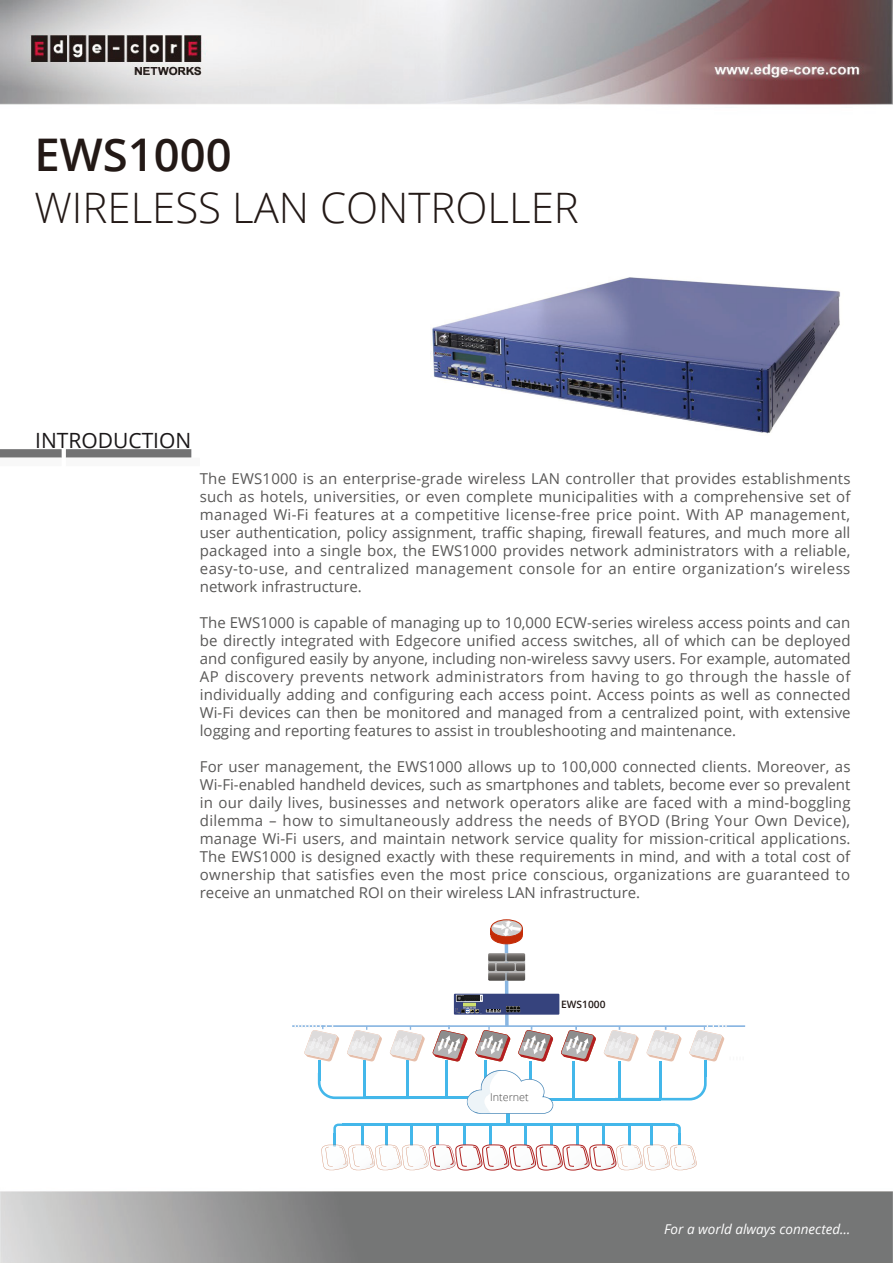
<style>
.page{position:relative;width:893px;height:1263px;background:#fff}
.page>*{position:absolute;margin:0;border:0;box-sizing:border-box;transform-origin:0 0}
.t1{font:600 45px "Open Sans";color:#231916}
.t2{font:300 42px "Open Sans";color:#231916}
.t3{font:21px "Open Sans";color:#1b1819}
.t4{font:15px/18px "Open Sans";color:#595857;text-align:justify}
.t5{font:italic 13.5px "Open Sans";color:#fff}
.t6{font:300 10.8px "Open Sans";color:#4a4949}
.t7{font:600 10.2px "Open Sans";color:#231916}
</style>
<div class="page">
<img style="left:0;top:0;width:893px;height:1263px">
<svg style="left:0;top:449px;width:200px;height:17px"></svg>
<hr style="left:506px;top:1100px;width:4px;height:25px;background:#43b7ea">
<div style="left:491px;top:920px;width:31px;height:17px;border:1px solid #c42c07;border-radius:50%"></div>
<hr style="left:293px;top:1025px;width:452px;height:2px;background:#89b6e2">
<hr style="left:650px;top:1126px;width:3px;height:19px;background:#43b7ea">
<hr style="left:410px;top:1126px;width:3px;height:19px;background:#43b7ea">
<hr style="left:361px;top:1126px;width:3px;height:19px;background:#43b7ea">
<hr style="left:342px;top:1123px;width:332px;height:3px;background:#43b7ea">
<svg style="left:318px;top:1073px;width:91px;height:26px"></svg>
<hr style="left:365px;top:1096px;width:112px;height:3px;background:#43b7ea">
<svg style="left:615px;top:1074px;width:92px;height:26px"></svg>
<hr style="left:549px;top:1098px;width:112px;height:2px;background:#43b7ea">
<hr style="left:484px;top:1060px;width:3px;height:33px;background:#43b7ea">
<hr style="left:446px;top:1060px;width:2px;height:38px;background:#43b7ea">
<hr style="left:406px;top:1060px;width:2px;height:38px;background:#43b7ea">
<hr style="left:529px;top:1060px;width:2px;height:38px;background:#43b7ea">
<hr style="left:363px;top:1060px;width:3px;height:38px;background:#43b7ea">
<hr style="left:318px;top:1060px;width:3px;height:21px;background:#43b7ea">
<hr style="left:572px;top:1060px;width:2px;height:38px;background:#43b7ea">
<hr style="left:618px;top:1060px;width:2px;height:38px;background:#43b7ea">
<hr style="left:659px;top:1060px;width:3px;height:38px;background:#43b7ea">
<hr style="left:704px;top:1060px;width:3px;height:17px;background:#43b7ea">
<svg style="left:561px;top:1027px;width:35px;height:34px"></svg>
<img style="left:304px;top:1030px;width:35px;height:31px">
<img style="left:305px;top:1041px;width:27px;height:18px">
<img style="left:309px;top:1030px;width:28px;height:18px">
<svg style="left:309px;top:1035px;width:23px;height:19px"></svg>
<img style="left:390px;top:1030px;width:35px;height:31px">
<img style="left:390px;top:1041px;width:28px;height:18px">
<img style="left:394px;top:1030px;width:28px;height:18px">
<svg style="left:395px;top:1027px;width:22px;height:27px"></svg>
<img style="left:647px;top:1030px;width:34px;height:31px">
<img style="left:647px;top:1041px;width:28px;height:18px">
<img style="left:651px;top:1030px;width:28px;height:18px">
<svg style="left:652px;top:1027px;width:22px;height:27px"></svg>
<img style="left:604px;top:1030px;width:35px;height:31px">
<img style="left:604px;top:1041px;width:28px;height:18px">
<img style="left:608px;top:1030px;width:28px;height:18px">
<svg style="left:609px;top:1027px;width:22px;height:27px"></svg>
<img style="left:347px;top:1030px;width:35px;height:31px">
<img style="left:347px;top:1041px;width:28px;height:18px">
<img style="left:351px;top:1030px;width:29px;height:18px">
<svg style="left:352px;top:1027px;width:22px;height:27px"></svg>
<svg style="left:295px;top:1024px;width:38px;height:5px"></svg>
<div style="left:454px;top:994px;width:105px;height:21px;background:#36437d"></div>
<img style="left:322px;top:1145px;width:104px;height:25px">
<img style="left:406px;top:1147px;width:7px;height:19px">
<img style="left:420px;top:1147px;width:6px;height:18px">
<svg style="left:380px;top:1126px;width:8px;height:20px"></svg>
<img style="left:379px;top:1147px;width:7px;height:19px">
<img style="left:393px;top:1147px;width:7px;height:18px">
<img style="left:352px;top:1147px;width:8px;height:19px">
<img style="left:366px;top:1147px;width:7px;height:18px">
<svg style="left:333px;top:1123px;width:12px;height:23px"></svg>
<img style="left:325px;top:1147px;width:8px;height:19px">
<img style="left:339px;top:1147px;width:7px;height:18px">
<svg style="left:426px;top:1126px;width:191px;height:44px"></svg>
<img style="left:696px;top:1145px;width:1px;height:25px">
<img style="left:616px;top:1145px;width:80px;height:25px">
<svg style="left:629px;top:1126px;width:2px;height:20px"></svg>
<img style="left:620px;top:1147px;width:8px;height:19px">
<img style="left:634px;top:1147px;width:7px;height:18px">
<img style="left:647px;top:1147px;width:8px;height:19px">
<img style="left:661px;top:1147px;width:7px;height:18px">
<svg style="left:669px;top:1123px;width:12px;height:23px"></svg>
<img style="left:674px;top:1147px;width:7px;height:19px">
<img style="left:688px;top:1147px;width:7px;height:18px">
<img style="left:689px;top:1030px;width:35px;height:31px">
<img style="left:690px;top:1041px;width:5px;height:18px">
<img style="left:694px;top:1030px;width:1px;height:18px">
<svg style="left:695px;top:1024px;width:49px;height:36px"></svg>
<svg style="left:467px;top:1070px;width:86px;height:44px"></svg>
<svg style="left:432px;top:921px;width:121px;height:140px"></svg>
<img style="left:424px;top:241px;width:426px;height:205px">
<h1 class="t1" style="left:34px;top:123px;width:199px">EWS1000</h1>
<h2 class="t2" style="left:34px;top:179px;width:546px">WIRELESS LAN CONTROLLER</h2>
<h3 class="t3" style="left:35px;top:426px;width:158px">INTRODUCTION</h3>
<p class="t4" style="left:200px;top:469px;width:652px">The EWS1000 is an enterprise-grade wireless LAN controller that provides establishments such as hotels, universities, or even complete municipalities with a comprehensive set of managed Wi-Fi features at a competitive license-free price point. With AP management, user authentication, policy assignment, traffic shaping, firewall features, and much more all packaged into a single box, the EWS1000 provides network administrators with a reliable, easy-to-use, and centralized management console for an entire organization’s wireless network infrastructure.</p>
<p class="t4" style="left:200px;top:613px;width:652px">The EWS1000 is capable of managing up to 10,000 ECW-series wireless access points and can be directly integrated with Edgecore unified access switches, all of which can be deployed and configured easily by anyone, including non-wireless savvy users. For example, automated AP discovery prevents network administrators from having to go through the hassle of individually adding and configuring each access point. Access points as well as connected Wi-Fi devices can then be monitored and managed from a centralized point, with extensive logging and reporting features to assist in troubleshooting and maintenance.</p>
<p class="t4" style="left:200px;top:757px;width:652px">For user management, the EWS1000 allows up to 100,000 connected clients. Moreover, as Wi-Fi-enabled handheld devices, such as smartphones and tablets, become ever so prevalent in our daily lives, businesses and network operators alike are faced with a mind-boggling dilemma – how to simultaneously address the needs of BYOD (Bring Your Own Device), manage Wi-Fi users, and maintain network service quality for mission-critical applications.<br>The EWS1000 is designed exactly with these requirements in mind, and with a total cost of ownership that satisfies even the most price conscious, organizations are guaranteed to receive an unmatched ROI on their wireless LAN infrastructure.</p>
<p class="t7" style="left:561px;top:997px;width:46px">EWS1000</p>
<p class="t6" style="left:490px;top:1089px;width:40px">Internet</p>
<p class="t5" style="left:664px;top:1220px;width:188px">For a world always connected…</p>
</div>
